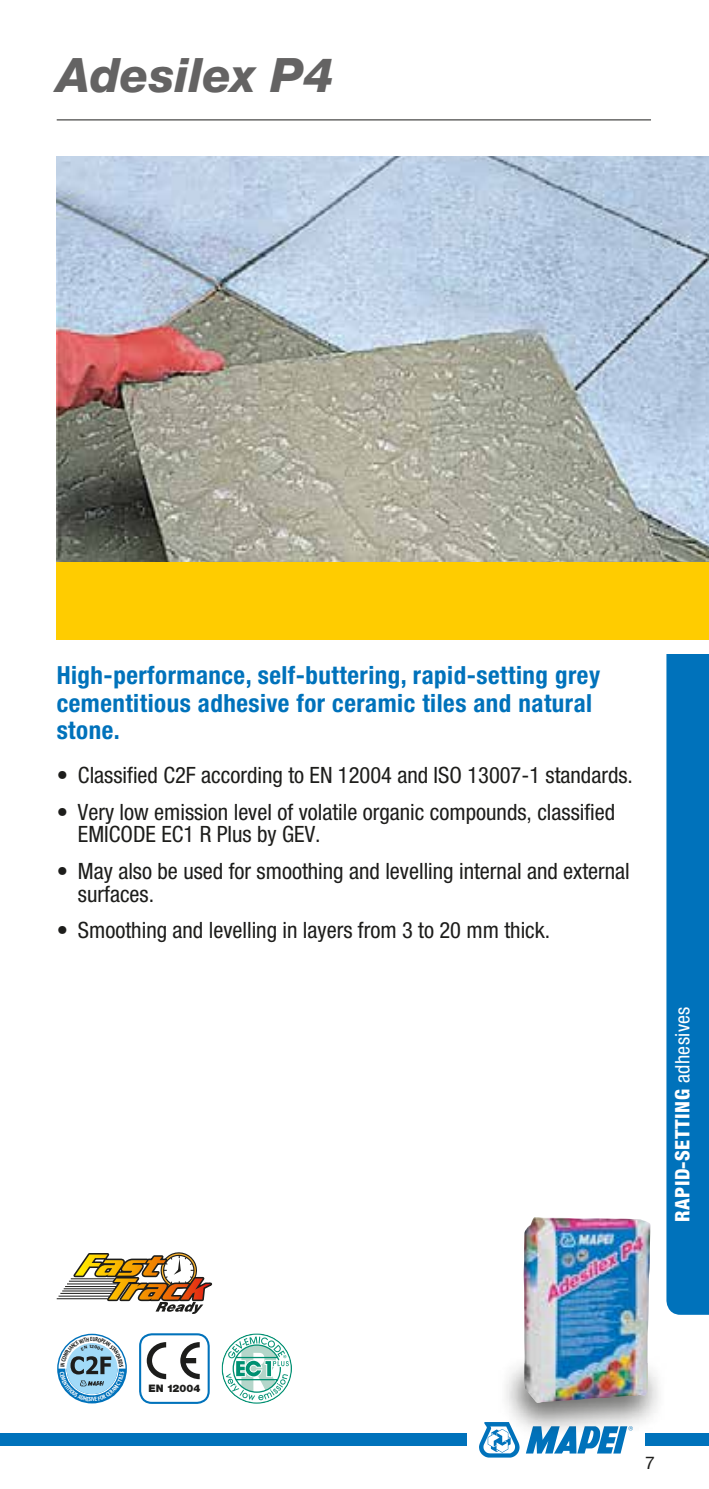
<style>
.page{position:relative;width:709px;height:1489px;background:#fff}
.page>*{position:absolute;margin:0;border:0;box-sizing:border-box;transform-origin:0 0}
.t1{font:italic 800 47.5px "Helvetica Neue LTW1 G";color:#646363}
.t2{font:700 condensed 25px/27.5px "Helvetica Neue LTW1 G";letter-spacing:.02em;color:#0072bb}
.t3{font:condensed 22.5px/22.5px "Helvetica Neue LTW1 G";color:#1d1d1b}
.t4{font:800 condensed 20px "Helvetica Neue LTW1 G";letter-spacing:.02em;color:#fff}
.t5{font:17.5px "Helvetica Neue LTW1 G";color:#1d1d1b}
.t6{font:900 10.5px "Helvetica Neue LTW1 G";color:#1d1d1b}
.s1{font-weight:400}
</style>
<div class="page">
<div style="left:666px;top:654px;width:43px;height:660px;background:#0072bb"></div>
<img style="left:57px;top:157px;width:652px;height:405px">
<div style="left:0;top:1433px;width:467px;height:13px;background:#0072bb"></div>
<div style="left:645px;top:1433px;width:64px;height:13px;background:#0072bb"></div>
<svg style="left:526px;top:1439px;width:99px;height:14px"></svg>
<svg style="left:479px;top:1422px;width:40px;height:35px"></svg>
<hr style="left:57px;top:119px;width:594px;height:1px;background:#1d1d1b">
<div style="left:57px;top:562px;width:652px;height:78px;background:#fc0"></div>
<div style="left:497px;top:1353px;width:171px;height:86px;background:#1d1d1b;opacity:.65"></div>
<img style="left:523px;top:1217px;width:127px;height:185px">
<svg style="left:221px;top:1333px;width:71px;height:70px"></svg>
<div style="left:139px;top:1333px;width:71px;height:70px;border:2px solid #0072bb;border-radius:12px"></div>
<svg style="left:147px;top:1342px;width:19px;height:36px"></svg>
<svg style="left:180px;top:1342px;width:20px;height:36px"></svg>
<svg style="left:57px;top:1333px;width:70px;height:70px"></svg>
<hr style="left:62px;top:1290px;width:51px;height:1px;background:#1d1d1b">
<hr style="left:60px;top:1292px;width:51px;height:1px;background:#1d1d1b">
<hr style="left:58px;top:1295px;width:51px;height:1px;background:#1d1d1b">
<hr style="left:57px;top:1298px;width:51px;height:1px;background:#1d1d1b">
<svg style="left:64px;top:1252px;width:149px;height:62px"></svg>
<svg style="left:59px;top:1334px;width:66px;height:67px"></svg>
<h1 class="t1" style="left:57px;top:47px;width:278px">Adesilex P4</h1>
<p class="t2" style="left:57px;top:661px;width:545px">High-performance, self-buttering, rapid-setting grey cementitious adhesive for ceramic tiles and natural stone.</p>
<p class="t3" style="left:57px;top:764px;width:578px">• Classified C2F according to EN 12004 and ISO 13007-1 standards.</p>
<p class="t3" style="left:78px;top:800px;width:539px;text-indent:-21px">• Very low emission level of volatile organic compounds, classified<br>EMICODE EC1 R Plus by GEV.</p>
<p class="t3" style="left:78px;top:860px;width:553px;text-indent:-21px">• May also be used for smoothing and levelling internal and external surfaces.</p>
<p class="t3" style="left:57px;top:919px;width:495px">• Smoothing and levelling in layers from 3 to 20 mm thick.</p>
<p class="t4" style="left:670px;top:1221px;width:217px;rotate:-90deg">RAPID-SETTING <span class="s1">adhesives</span></p>
<p class="t6" style="left:148px;top:1382px;width:53px">EN 12004</p>
<p class="t5" style="left:645px;top:1451px;width:11px">7</p>
</div>
